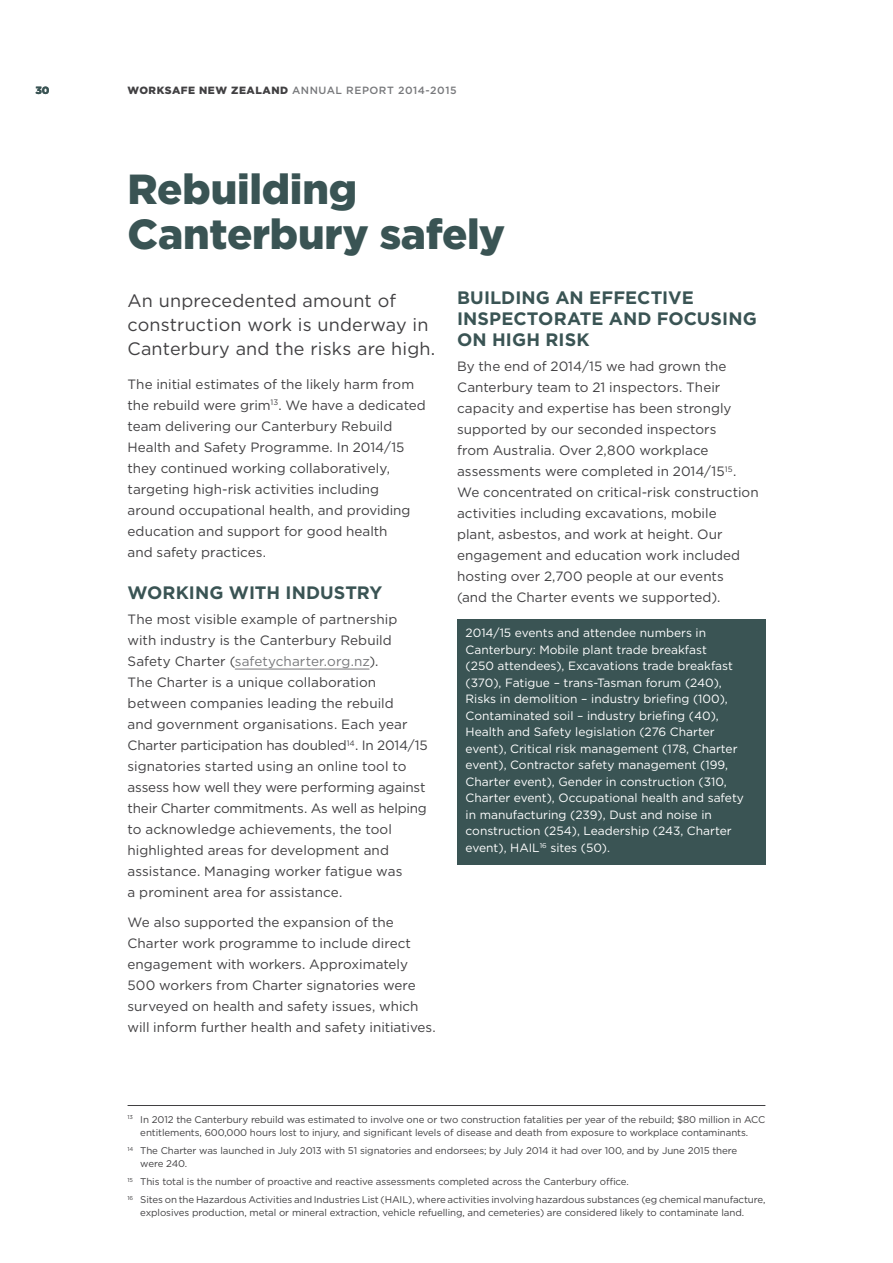
<style>
.page{position:relative;width:893px;height:1263px;background:#fff}
.page>*{position:absolute;margin:0;border:0;box-sizing:border-box;transform-origin:0 0}
.t1{font:900 42px/45px "Gotham";letter-spacing:-.005em;color:#3a5454}
.t2{font:18px/24px "Gotham";letter-spacing:.01em;color:#414042}
.t3{font:700 18px/21px "Gotham";letter-spacing:.005em;color:#3a5454}
.t4{font:13.5px/21px "Gotham";color:#414042}
.t5{font:12px/16.5px "Gotham";color:#fff}
.t6{font:500 10.5px "Gotham";letter-spacing:.05em;color:#77787b}
.t7{font:900 10.5px "Gotham";color:#3a5454}
.t8{font:9.75px/13.5px "Gotham";letter-spacing:-.01em;color:#414042}
.s1{font-weight:900;color:#414042}
.s2{color:#77787b}
</style>
<div class="page">
<hr style="left:235px;top:669px;width:134px;height:1px;background:#77787b">
<div style="left:457px;top:619px;width:308px;height:245px;background:#3a5454"></div>
<hr style="left:128px;top:1105px;width:637px;height:1px;background:#414042">
<p class="t7" style="left:35px;top:83px;width:16px">30</p>
<p class="t6" style="left:128px;top:84px;width:330px"><span class="s1">WORKSAFE NEW ZEALAND</span> ANNUAL REPORT 2014-2015</p>
<h1 class="t1" style="left:128px;top:166px;width:379px">Rebuilding<br>Canterbury safely</h1>
<h2 class="t2" style="left:128px;top:288px;width:309px">An unprecedented amount of construction work is underway in<br>Canterbury and the risks are high.</h2>
<p class="t4" style="left:128px;top:373px;width:300px">The initial estimates of the likely harm from the rebuild were grim<sup>13</sup>. We have a dedicated team delivering our Canterbury Rebuild Health and Safety Programme. In 2014/15 they continued working collaboratively, targeting high-risk activities including around occupational health, and providing education and support for good health<br>and safety practices.</p>
<h2 class="t3" style="left:128px;top:582px;width:256px">WORKING WITH INDUSTRY</h2>
<p class="t4" style="left:128px;top:608px;width:302px">The most visible example of partnership with industry is the Canterbury Rebuild Safety Charter (<span class="s2">safetycharter.org.nz</span>).<br>The Charter is a unique collaboration between companies leading the rebuild<br>and government organisations. Each year Charter participation has doubled<sup>14</sup>. In 2014/15 signatories started using an online tool to assess how well they were performing against their Charter commitments. As well as helping to acknowledge achievements, the tool highlighted areas for development and assistance. Managing worker fatigue was<br>a prominent area for assistance.</p>
<p class="t4" style="left:128px;top:911px;width:310px">We also supported the expansion of the Charter work programme to include direct engagement with workers. Approximately 500 workers from Charter signatories were surveyed on health and safety issues, which will inform further health and safety initiatives.</p>
<h2 class="t3" style="left:457px;top:287px;width:301px">BUILDING AN EFFECTIVE<br>INSPECTORATE AND FOCUSING<br>ON HIGH RISK</h2>
<p class="t4" style="left:457px;top:355px;width:303px">By the end of 2014/15 we had grown the Canterbury team to 21 inspectors. Their capacity and expertise has been strongly supported by our seconded inspectors<br>from Australia. Over 2,800 workplace assessments were completed in 2014/15<sup>15</sup>.<br>We concentrated on critical-risk construction activities including excavations, mobile<br>plant, asbestos, and work at height. Our engagement and education work included hosting over 2,700 people at our events<br>(and the Charter events we supported).</p>
<p class="t5" style="left:466px;top:624px;width:280px">2014/15 events and attendee numbers in Canterbury: Mobile plant trade breakfast<br>(250 attendees), Excavations trade breakfast (370), Fatigue – trans-Tasman forum (240), Risks in demolition – industry briefing (100), Contaminated soil – industry briefing (40), Health and Safety legislation (276 Charter event), Critical risk management (178, Charter event), Contractor safety management (199, Charter event), Gender in construction (310, Charter event), Occupational health and safety in manufacturing (239), Dust and noise in construction (254), Leadership (243, Charter event), HAIL<sup>16</sup> sites (50).</p>
<p class="t8" style="left:128px;top:1112px;width:639px;text-align:center"><sup>13</sup> In 2012 the Canterbury rebuild was estimated to involve one or two construction fatalities per year of the rebuild; $80 million in ACC entitlements, 600,000 hours lost to injury, and significant levels of disease and death from exposure to workplace contaminants.</p>
<p class="t8" style="left:140px;top:1143px;width:598px;text-indent:-13px"><sup>14</sup> The Charter was launched in July 2013 with 51 signatories and endorsees; by July 2014 it had over 100, and by June 2015 there were 240.</p>
<p class="t8" style="left:128px;top:1173px;width:639px;line-height:17.7px"><sup>15</sup> This total is the number of proactive and reactive assessments completed across the Canterbury office.<br><sup>16</sup> Sites on the Hazardous Activities and Industries List (HAIL), where activities involving hazardous substances (eg chemical manufacture,</p>
<p class="t8" style="left:140px;top:1206px;width:605px">explosives production, metal or mineral extraction, vehicle refuelling, and cemeteries) are considered likely to contaminate land.</p>
</div>
